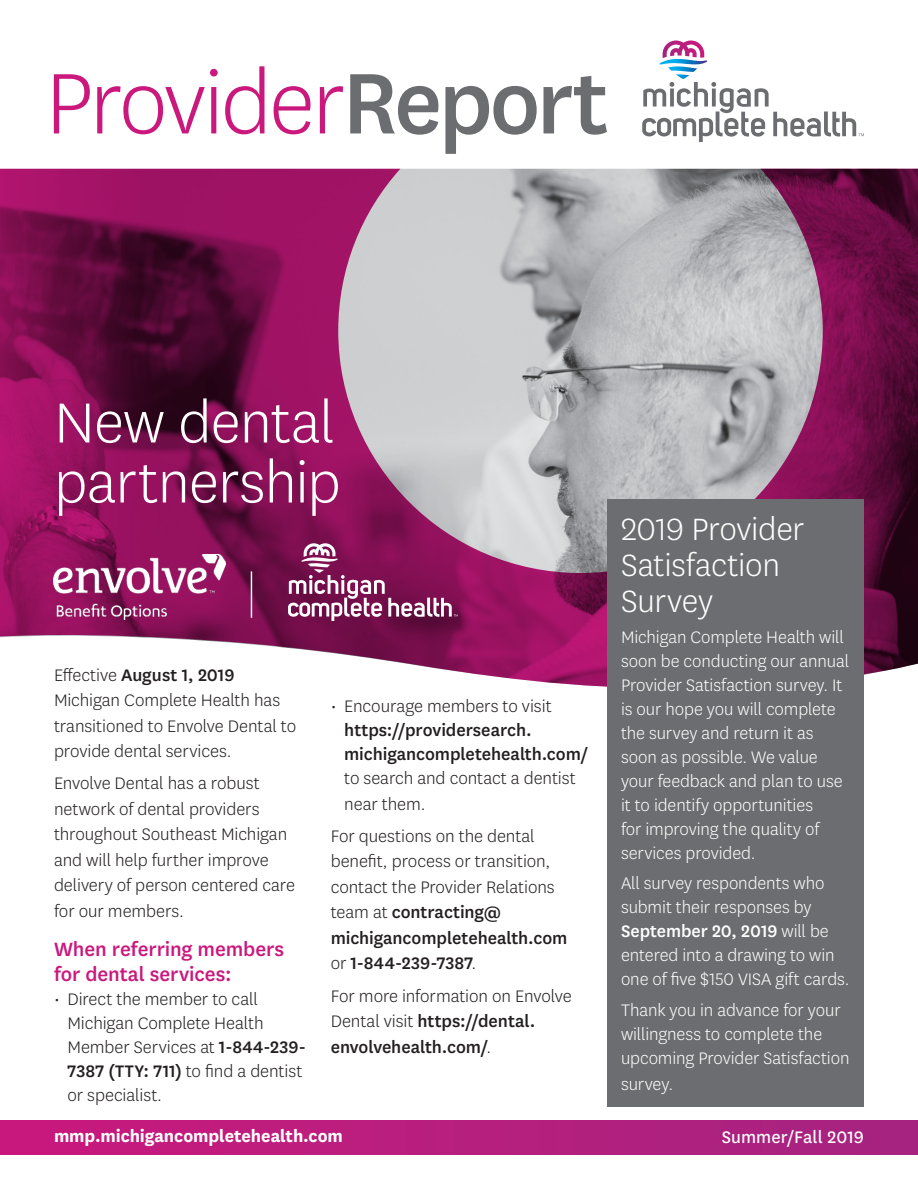
<style>
.page{position:relative;width:918px;height:1188px;background:#fff}
.page>*{position:absolute;margin:0;border:0;box-sizing:border-box;transform-origin:0 0}
.t1{font:300 100.5px "Centene Sans";letter-spacing:-.035em;color:#ca187d}
.t2{font:300 66px/60px "Centene Sans";letter-spacing:-.01em;color:#fff}
.t3{font:300 36px/36px "Centene Sans";letter-spacing:-.01em;color:#fff}
.t4{font:500 22.5px/25.5px "Centene Sans";letter-spacing:-.005em;color:#ca187d}
.t5{font:300 19.5px/25.5px "Centene Sans";letter-spacing:-.005em;color:#231f20}
.t6{font:300 19.5px/24px "Centene Sans";letter-spacing:-.005em;color:#fff}
.t7{font:700 19.5px "Centene Sans";letter-spacing:-.005em;color:#fff}
.t8{font:19.5px "Centene Sans";letter-spacing:.005em;color:#fff}
.s1{font-weight:500;color:#6c6d70}
.s2{font-weight:500}
</style>
<div class="page">
<div style="left:0;top:1120px;width:918px;height:34px;background:linear-gradient(to right,#ca197d,#a5237f)"></div>
<svg style="left:642px;top:40px;width:222px;height:102px"></svg>
<svg style="left:0;top:169px;width:918px;height:521px;background:#9c6084"></svg>
<img style="left:54px;top:554px;width:172px;height:65px">
<hr style="left:251px;top:571px;width:1px;height:47px;background:#fff">
<svg style="left:288px;top:543px;width:170px;height:78px;background:#933a6e"></svg>
<div style="left:608px;top:500px;width:256px;height:607px;background:#6c6d70"></div>
<h1 class="t1" style="left:45px;top:40px;width:565px">Provider<span class="s1">Report</span></h1>
<h2 class="t2" style="left:54px;top:390px;width:288px">New dental partnership</h2>
<p class="t5" style="left:54px;top:661px;width:244px">Effective <span class="s2">August 1, 2019<br></span>Michigan Complete Health has transitioned to Envolve Dental to provide dental services.</p>
<p class="t5" style="left:54px;top:770px;width:243px">Envolve Dental has a robust network of dental providers throughout Southeast Michigan and will help further improve delivery of person centered care for our members.</p>
<h2 class="t4" style="left:54px;top:935px;width:232px">When referring members for dental services:</h2>
<p class="t5" style="left:67px;top:987px;width:240px;line-height:24px;text-indent:-13px">• Direct the member to call<br>Michigan Complete Health<br>Member Services at <span class="s2">1-844-239-<br>7387 (TTY: 711)</span> to find a dentist or specialist.</p>
<p class="t5" style="left:344px;top:693px;width:246px;line-height:24.5px;text-indent:-13px">• Encourage members to visit <span class="s2">https://providersearch. michigancompletehealth.com/ </span>to search and contact a dentist near them.</p>
<p class="t5" style="left:331px;top:823px;width:238px">For questions on the dental benefit, process or transition, contact the Provider Relations team at <span class="s2">contracting@ michigancompletehealth.com </span>or <span class="s2">1-844-239-7387</span>.</p>
<p class="t5" style="left:331px;top:982px;width:243px">For more information on Envolve<br>Dental visit <span class="s2">https://dental. envolvehealth.com/</span>.</p>
<h3 class="t3" style="left:621px;top:510px;width:185px">2019 Provider<br>Satisfaction<br>Survey</h3>
<p class="t6" style="left:621px;top:624px;width:230px">Michigan Complete Health will soon be conducting our annual<br>Provider Satisfaction survey. It is our hope you will complete the survey and return it as soon as possible. We value your feedback and plan to use it to identify opportunities<br>for improving the quality of services provided.</p>
<p class="t6" style="left:621px;top:871px;width:230px">All survey respondents who submit their responses by<br><span class="s2">September 20, 2019</span> will be entered into a drawing to win one of five $150 VISA gift cards.</p>
<p class="t6" style="left:621px;top:997px;width:230px;line-height:24.5px">Thank you in advance for your willingness to complete the upcoming Provider Satisfaction survey.</p>
<p class="t7" style="left:54px;top:1122px;width:290px">mmp.michigancompletehealth.com</p>
<p class="t8" style="left:722px;top:1127px;width:144px">Summer/Fall 2019</p>
</div>
